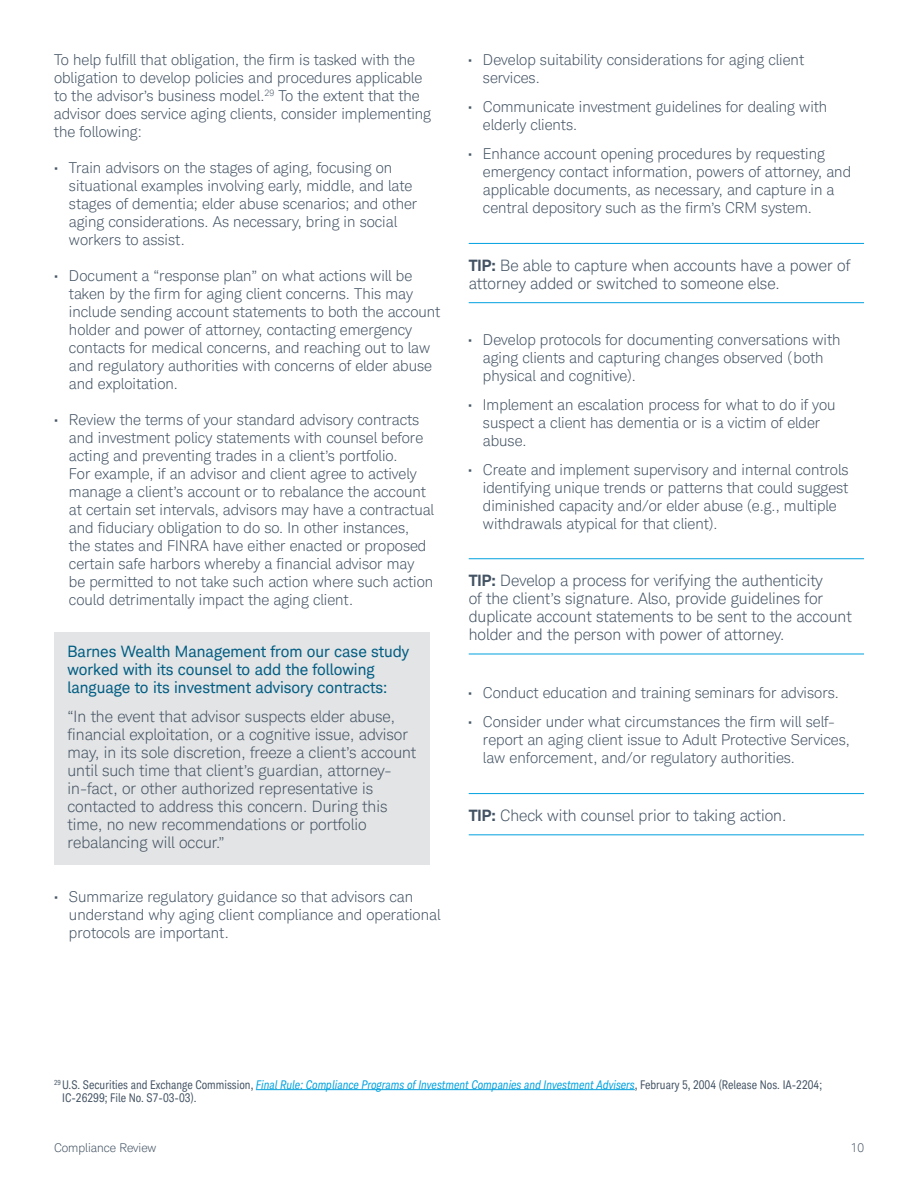
<style>
.page{position:relative;width:918px;height:1188px;background:#fff}
.page>*{position:absolute;margin:0;border:0;box-sizing:border-box;transform-origin:0 0}
.t1{font:300 15.75px/18px "Charles Modern";color:#435363}
.t2{font:15.75px/18px "Charles Modern";color:#005d83}
.t3{font:300 15px/18px "Charles Modern";color:#435363}
.t4{font:condensed 12px/13.5px "Charles Modern";color:#435363}
.t5{font:300 12px "Charles Modern";color:#435363}
.s1{font-weight:700}
.s2{font-style:italic;color:#00a1df}
</style>
<div class="page">
<div style="left:54px;top:632px;width:376px;height:232px;background:#e3e4e5"></div>
<hr style="left:256px;top:1089px;width:379px;height:1px;background:#00a1df">
<hr style="left:469px;top:793px;width:395px;height:1px;background:#00a1df">
<hr style="left:469px;top:834px;width:395px;height:1px;background:#00a1df">
<hr style="left:469px;top:558px;width:395px;height:1px;background:#00a1df">
<hr style="left:469px;top:654px;width:395px;height:1px;background:#00a1df">
<hr style="left:469px;top:243px;width:395px;height:1px;background:#00a1df">
<hr style="left:469px;top:302px;width:395px;height:1px;background:#00a1df">
<p class="t3" style="left:54px;top:51px;width:379px">To help fulfill that obligation, the firm is tasked with the obligation to develop policies and procedures applicable to the advisor’s business model.<sup>29</sup> To the extent that the advisor does service aging clients, consider implementing the following:</p>
<p class="t3" style="left:69px;top:159px;width:350px;text-indent:-15px">• Train advisors on the stages of aging, focusing on situational examples involving early, middle, and late stages of dementia; elder abuse scenarios; and other aging considerations. As necessary, bring in social workers to assist.</p>
<p class="t3" style="left:69px;top:267px;width:373px;text-indent:-15px">• Document a “response plan” on what actions will be taken by the firm for aging client concerns. This may include sending account statements to both the account holder and power of attorney, contacting emergency contacts for medical concerns, and reaching out to law and regulatory authorities with concerns of elder abuse and exploitation.</p>
<p class="t3" style="left:69px;top:411px;width:367px;text-indent:-15px">• Review the terms of your standard advisory contracts and investment policy statements with counsel before acting and preventing trades in a client’s portfolio.<br>For example, if an advisor and client agree to actively manage a client’s account or to rebalance the account at certain set intervals, advisors may have a contractual and fiduciary obligation to do so. In other instances, the states and FINRA have either enacted or proposed certain safe harbors whereby a financial advisor may be permitted to not take such action where such action could detrimentally impact the aging client.</p>
<p class="t2" style="left:68px;top:643px;width:343px">Barnes Wealth Management from our case study worked with its counsel to add the following language to its investment advisory contracts:</p>
<p class="t1" style="left:68px;top:707px;width:350px">“In the event that advisor suspects elder abuse, financial exploitation, or a cognitive issue, advisor may, in its sole discretion, freeze a client’s account until such time that client’s guardian, attorney&shy;in-fact, or other authorized representative is contacted to address this concern. During this time, no new recommendations or portfolio rebalancing will occur.”</p>
<p class="t3" style="left:69px;top:888px;width:373px;text-indent:-15px">• Summarize regulatory guidance so that advisors can understand why aging client compliance and operational protocols are important.</p>
<p class="t3" style="left:483px;top:51px;width:323px;text-indent:-15px">• Develop suitability considerations for aging client services.</p>
<p class="t3" style="left:483px;top:97px;width:346px;text-indent:-15px">• Communicate investment guidelines for dealing with elderly clients.</p>
<p class="t3" style="left:483px;top:144px;width:370px;text-indent:-15px">• Enhance account opening procedures by requesting emergency contact information, powers of attorney, and applicable documents, as necessary, and capture in a central depository such as the firm’s CRM system.</p>
<p class="t1" style="left:469px;top:256px;width:383px"><span class="s1">TIP:</span> Be able to capture when accounts have a power of attorney added or switched to someone else.</p>
<p class="t3" style="left:483px;top:331px;width:359px;text-indent:-15px">• Develop protocols for documenting conversations with aging clients and capturing changes observed (both physical and cognitive).</p>
<p class="t3" style="left:483px;top:396px;width:354px;text-indent:-15px">• Implement an escalation process for what to do if you suspect a client has dementia or is a victim of elder abuse.</p>
<p class="t3" style="left:483px;top:460px;width:367px;text-indent:-15px">• Create and implement supervisory and internal controls identifying unique trends or patterns that could suggest diminished capacity and/or elder abuse (e.g., multiple withdrawals atypical for that client).</p>
<p class="t1" style="left:469px;top:572px;width:384px"><span class="s1">TIP:</span> Develop a process for verifying the authenticity<br>of the client’s signature. Also, provide guidelines for duplicate account statements to be sent to the account holder and the person with power of attorney.</p>
<p class="t3" style="left:468px;top:684px;width:372px">• Conduct education and training seminars for advisors.</p>
<p class="t3" style="left:483px;top:713px;width:368px;text-indent:-15px">• Consider under what circumstances the firm will self&shy;report an aging client issue to Adult Protective Services, law enforcement, and/or regulatory authorities.</p>
<p class="t1" style="left:469px;top:806px;width:319px"><span class="s1">TIP:</span> Check with counsel prior to taking action.</p>
<p class="t4" style="left:62px;top:1078px;width:761px;text-indent:-8px"><sup>29</sup> U.S. Securities and Exchange Commission, <span class="s2">Final Rule: Compliance Programs of Investment Companies and Investment Advisers</span>, February 5, 2004 (Release Nos. IA-2204;<br>IC-26299; File No. S7-03-03).</p>
<p class="t5" style="left:54px;top:1141px;width:104px">Compliance Review</p>
<p class="t5" style="left:851px;top:1141px;width:15px">10</p>
</div>
